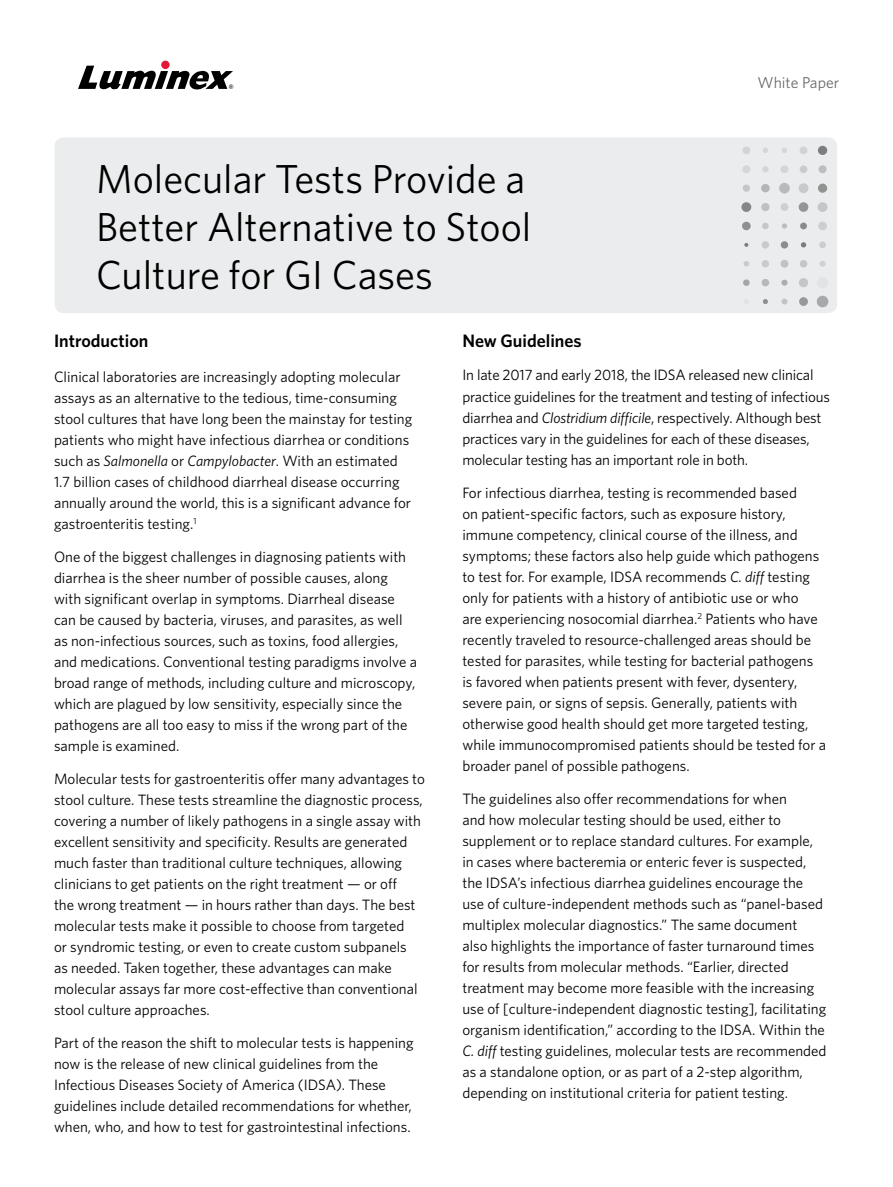
<style>
.page{position:relative;width:893px;height:1187px;background:#fff}
.page>*{position:absolute;margin:0;border:0;box-sizing:border-box;transform-origin:0 0}
.t1{font:40.5px/48px "Whitney";color:#000}
.t2{font:600 18px "Whitney";color:#000}
.t3{font:15.75px "Whitney";color:#696a6d}
.t4{font:15px/21px "Whitney";color:#000}
.s1{font-style:italic}
</style>
<div class="page">
<div style="left:55px;top:137px;width:782px;height:176px;background:#ebeced;border-radius:9px"></div>
<svg style="left:818px;top:146px;width:9px;height:9px"></svg>
<div style="left:799px;top:146px;width:8px;height:8px;background:#d2d3d3;border-radius:50%"></div>
<svg style="left:782px;top:148px;width:5px;height:5px"></svg>
<svg style="left:763px;top:148px;width:5px;height:5px"></svg>
<div style="left:742px;top:146px;width:8px;height:8px;background:#d2d3d3;border-radius:50%"></div>
<svg style="left:818px;top:165px;width:9px;height:8px"></svg>
<div style="left:800px;top:165px;width:7px;height:8px;background:#cacbcc;border-radius:50%"></div>
<div style="left:780px;top:165px;width:8px;height:8px;background:#d4d5d6;border-radius:50%"></div>
<div style="left:762px;top:166px;width:7px;height:6px;background:#d4d5d6;border-radius:50%"></div>
<div style="left:742px;top:165px;width:8px;height:8px;background:#d5d6d7;border-radius:50%"></div>
<svg style="left:818px;top:183px;width:9px;height:10px"></svg>
<div style="left:799px;top:183px;width:9px;height:10px;background:#c8c9ca;border-radius:50%"></div>
<div style="left:779px;top:183px;width:11px;height:10px;background:#bababb;border-radius:50%"></div>
<div style="left:761px;top:184px;width:9px;height:8px;background:#b4b5b6;border-radius:50%"></div>
<div style="left:743px;top:184px;width:7px;height:8px;background:#c6c6c7;border-radius:50%"></div>
<div style="left:818px;top:202px;width:9px;height:10px;background:#c6c6c7;border-radius:50%"></div>
<svg style="left:799px;top:202px;width:9px;height:10px"></svg>
<div style="left:780px;top:203px;width:8px;height:8px;background:#cecfd0;border-radius:50%"></div>
<div style="left:761px;top:203px;width:9px;height:8px;background:#bfc0c1;border-radius:50%"></div>
<svg style="left:741px;top:202px;width:10px;height:10px"></svg>
<div style="left:818px;top:222px;width:9px;height:8px;background:#cdcecf;border-radius:50%"></div>
<svg style="left:800px;top:222px;width:7px;height:7px"></svg>
<svg style="left:782px;top:223px;width:5px;height:5px"></svg>
<div style="left:762px;top:223px;width:7px;height:6px;background:#c6c6c7;border-radius:50%"></div>
<div style="left:742px;top:222px;width:9px;height:8px;background:#8e8f90;border-radius:50%"></div>
<div style="left:819px;top:241px;width:7px;height:7px;background:#cccdce;border-radius:50%"></div>
<svg style="left:801px;top:242px;width:5px;height:5px"></svg>
<div style="left:781px;top:241px;width:7px;height:7px;background:#8d8d8e;border-radius:50%"></div>
<div style="left:762px;top:241px;width:7px;height:7px;background:#c9cacb;border-radius:50%"></div>
<svg style="left:744px;top:243px;width:4px;height:4px"></svg>
<div style="left:819px;top:261px;width:7px;height:6px;background:#cfd0d1;border-radius:50%"></div>
<div style="left:800px;top:260px;width:7px;height:7px;background:#c6c6c7;border-radius:50%"></div>
<div style="left:780px;top:260px;width:8px;height:8px;background:#c1c2c3;border-radius:50%"></div>
<div style="left:762px;top:260px;width:7px;height:7px;background:#c9cacb;border-radius:50%"></div>
<svg style="left:743px;top:261px;width:6px;height:5px"></svg>
<div style="left:817px;top:277px;width:11px;height:11px;background:#e2e3e4;border-radius:50%"></div>
<div style="left:799px;top:278px;width:9px;height:9px;background:#c5c6c6;border-radius:50%"></div>
<div style="left:781px;top:279px;width:6px;height:7px;background:#adadae;border-radius:50%"></div>
<div style="left:762px;top:279px;width:7px;height:7px;background:#b7b8b8;border-radius:50%"></div>
<div style="left:743px;top:279px;width:7px;height:7px;background:#a4a5a6;border-radius:50%"></div>
<div style="left:817px;top:296px;width:11px;height:11px;background:#a7a8a9;border-radius:50%"></div>
<svg style="left:799px;top:297px;width:9px;height:9px"></svg>
<svg style="left:781px;top:298px;width:6px;height:6px"></svg>
<svg style="left:763px;top:299px;width:5px;height:5px"></svg>
<div style="left:161px;top:61px;width:9px;height:8px;background:#e31837;border-radius:50%"></div>
<svg style="left:78px;top:66px;width:155px;height:23px"></svg>
<h1 class="t1" style="left:96px;top:154px;width:437px">Molecular Tests Provide a<br>Better Alternative to Stool<br>Culture for GI Cases</h1>
<p class="t3" style="left:757px;top:72px;width:83px">White Paper</p>
<p class="t2" style="left:54px;top:329px;width:96px">Introduction</p>
<p class="t4" style="left:54px;top:366px;width:360px">Clinical laboratories are increasingly adopting molecular assays as an alternative to the tedious, time-consuming stool cultures that have long been the mainstay for testing patients who might have infectious diarrhea or conditions such as <span class="s1">Salmonella</span> or <span class="s1">Campylobacter</span>. With an estimated 1.7 billion cases of childhood diarrheal disease occurring annually around the world, this is a significant advance for gastroenteritis testing.<sup>1</sup></p>
<p class="t4" style="left:54px;top:546px;width:365px">One of the biggest challenges in diagnosing patients with diarrhea is the sheer number of possible causes, along with significant overlap in symptoms. Diarrheal disease can be caused by bacteria, viruses, and parasites, as well as non-infectious sources, such as toxins, food allergies, and medications. Conventional testing paradigms involve a broad range of methods, including culture and microscopy, which are plagued by low sensitivity, especially since the pathogens are all too easy to miss if the wrong part of the sample is examined.</p>
<p class="t4" style="left:54px;top:768px;width:373px">Molecular tests for gastroenteritis offer many advantages to stool culture. These tests streamline the diagnostic process, covering a number of likely pathogens in a single assay with excellent sensitivity and specificity. Results are generated much faster than traditional culture techniques, allowing clinicians to get patients on the right treatment — or off<br>the wrong treatment — in hours rather than days. The best molecular tests make it possible to choose from targeted<br>or syndromic testing, or even to create custom subpanels<br>as needed. Taken together, these advantages can make molecular assays far more cost-effective than conventional stool culture approaches.</p>
<p class="t4" style="left:54px;top:1032px;width:361px">Part of the reason the shift to molecular tests is happening now is the release of new clinical guidelines from the Infectious Diseases Society of America (IDSA). These guidelines include detailed recommendations for whether, when, who, and how to test for gastrointestinal infections.</p>
<p class="t2" style="left:462px;top:329px;width:121px">New Guidelines</p>
<p class="t4" style="left:462px;top:364px;width:369px">In late 2017 and early 2018, the IDSA released new clinical practice guidelines for the treatment and testing of infectious diarrhea and <span class="s1">Clostridium difficile</span>, respectively. Although best practices vary in the guidelines for each of these diseases, molecular testing has an important role in both.</p>
<p class="t4" style="left:462px;top:481px;width:365px">For infectious diarrhea, testing is recommended based<br>on patient-specific factors, such as exposure history, immune competency, clinical course of the illness, and symptoms; these factors also help guide which pathogens to test for. For example, IDSA recommends <span class="s1">C. diff</span> testing only for patients with a history of antibiotic use or who<br>are experiencing nosocomial diarrhea.<sup>2</sup> Patients who have recently traveled to resource-challenged areas should be tested for parasites, while testing for bacterial pathogens is favored when patients present with fever, dysentery, severe pain, or signs of sepsis. Generally, patients with otherwise good health should get more targeted testing, while immunocompromised patients should be tested for a broader panel of possible pathogens.</p>
<p class="t4" style="left:462px;top:787px;width:366px">The guidelines also offer recommendations for when<br>and how molecular testing should be used, either to supplement or to replace standard cultures. For example, in cases where bacteremia or enteric fever is suspected, the IDSA’s infectious diarrhea guidelines encourage the use of culture-independent methods such as “panel-based multiplex molecular diagnostics.” The same document<br>also highlights the importance of faster turnaround times for results from molecular methods. “Earlier, directed treatment may become more feasible with the increasing use of [culture-independent diagnostic testing], facilitating organism identification,” according to the IDSA. Within the <span class="s1">C. diff</span> testing guidelines, molecular tests are recommended as a standalone option, or as part of a 2-step algorithm, depending on institutional criteria for patient testing.</p>
</div>
